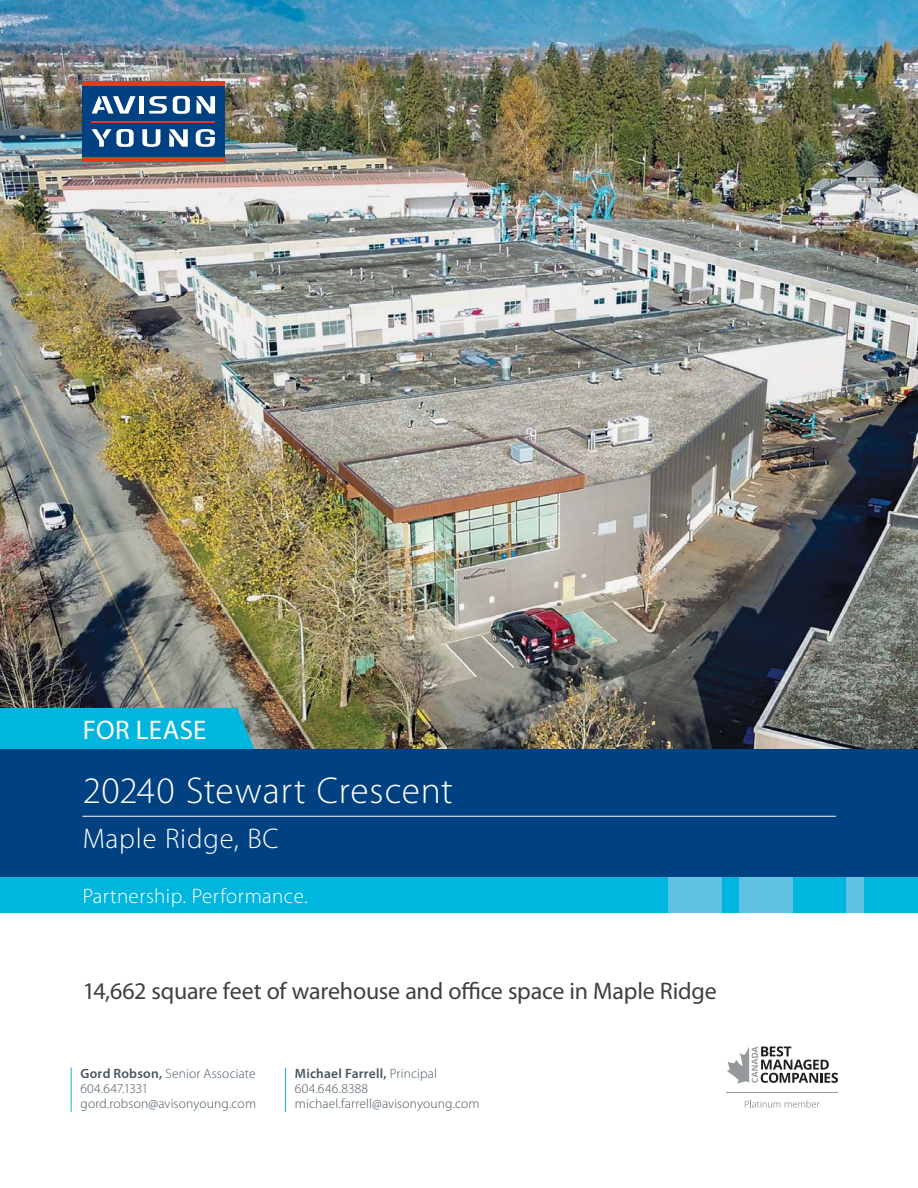
<style>
.page{position:relative;width:918px;height:1188px;background:#fff}
.page>*{position:absolute;margin:0;border:0;box-sizing:border-box;transform-origin:0 0}
.t1{font:300 37.5px "Myriad Pro";letter-spacing:.02em;color:#fff}
.t2{font:300 28.5px "Myriad Pro";letter-spacing:.03em;color:#fff}
.t3{font:27px "Myriad Pro";letter-spacing:.01em;color:#fff}
.t4{font:24px "Myriad Pro";letter-spacing:-.01em;color:#404041}
.t5{font:300 21px "Myriad Pro";letter-spacing:.025em;color:#fff}
.t6{font:300 13.5px/15px "Myriad Pro";letter-spacing:.01em;color:#455560}
.s1{font-weight:600}
</style>
<div class="page">
<hr style="left:285px;top:1068px;width:1px;height:44px;background:#00b6de">
<div style="left:0;top:877px;width:918px;height:36px;background:#00b6de"></div>
<img style="left:0;top:0;width:918px;height:749px">
<div style="left:0;top:708px;width:256px;height:41px;background:#00b6de"></div>
<div style="left:739px;top:877px;width:54px;height:36px;background:#5ec2e3"></div>
<div style="left:846px;top:877px;width:18px;height:36px;background:#5ec2e3"></div>
<div style="left:668px;top:877px;width:53px;height:36px;background:#5ec2e3"></div>
<div style="left:83px;top:86px;width:142px;height:71px;background:#004181"></div>
<div style="left:139px;top:96px;width:5px;height:18px;background:#fff"></div>
<svg style="left:196px;top:96px;width:19px;height:18px"></svg>
<svg style="left:149px;top:96px;width:41px;height:18px"></svg>
<svg style="left:169px;top:129px;width:19px;height:18px"></svg>
<svg style="left:92px;top:96px;width:43px;height:18px"></svg>
<svg style="left:92px;top:129px;width:42px;height:18px"></svg>
<svg style="left:142px;top:129px;width:18px;height:18px"></svg>
<svg style="left:196px;top:129px;width:19px;height:18px"></svg>
<div style="left:83px;top:157px;width:142px;height:5px;background:#ee3224"></div>
<div style="left:83px;top:81px;width:142px;height:5px;background:#ee3224"></div>
<hr style="left:91px;top:121px;width:124px;height:1px;background:#ee3224">
<div style="left:0;top:749px;width:918px;height:128px;background:#004181"></div>
<hr style="left:71px;top:1068px;width:1px;height:44px;background:#00b6de">
<svg style="left:727px;top:1046px;width:111px;height:38px"></svg>
<svg style="left:745px;top:1100px;width:75px;height:8px"></svg>
<hr style="left:727px;top:1092px;width:111px;height:1px;background:#96999c">
<hr style="left:82px;top:816px;width:754px;height:1px;background:#fff">
<h3 class="t3" style="left:83px;top:719px;width:125px">FOR LEASE</h3>
<h1 class="t1" style="left:83px;top:776px;width:372px">20240 Stewart Crescent</h1>
<h2 class="t2" style="left:83px;top:828px;width:198px">Maple Ridge, BC</h2>
<h3 class="t5" style="left:83px;top:888px;width:227px">Partnership. Performance.</h3>
<h3 class="t4" style="left:83px;top:982px;width:636px">14,662 square feet of warehouse and office space in Maple Ridge</h3>
<p class="t6" style="left:80px;top:1067px;width:177px"><span class="s1">Gord Robson,</span> Senior Associate<br>604.647.1331 gord.robson@avisonyoung.com</p>
<p class="t6" style="left:295px;top:1067px;width:186px"><span class="s1">Michael Farrell,</span> Principal<br>604.646.8388 michael.farrell@avisonyoung.com</p>
</div>
